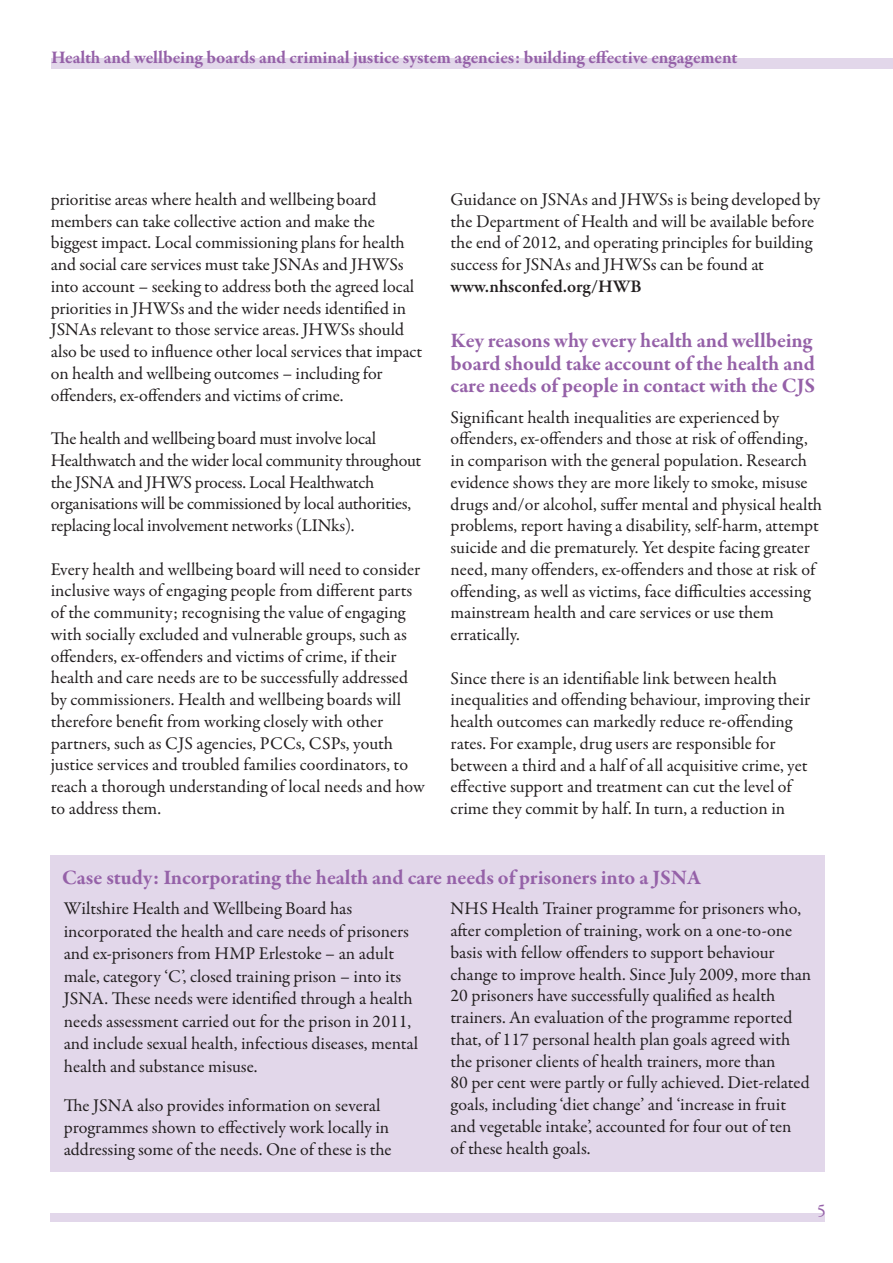
<style>
.page{position:relative;width:893px;height:1263px;background:#fff}
.page>*{position:absolute;margin:0;border:0;box-sizing:border-box;transform-origin:0 0}
.t1{font:700 21px/22.5px "Garamond Premr Pro";color:#9561a8}
.t2{font:18px/21.8px "Garamond Premr Pro";color:#231f20}
.t3{font:700 18px "Garamond Premr Pro";color:#9561a8}
.t4{font:600 18px "Garamond Premr Pro";color:#231f20}
.t5{font:18px "Garamond Premr Pro";color:#9561a8}
</style>
<div class="page">
<div style="left:51px;top:1213px;width:774px;height:9px;background:#e2d7ea"></div>
<div style="left:51px;top:59px;width:841px;height:10px;background:#e2d7ea"></div>
<div style="left:51px;top:855px;width:774px;height:317px;background:#e2d7ea"></div>
<p class="t3" style="left:51px;top:50px;width:688px">Health and wellbeing boards and criminal justice system agencies: building effective engagement</p>
<p class="t2" style="left:51px;top:190px;width:373px">prioritise areas where health and wellbeing board members can take collective action and make the biggest impact. Local commissioning plans for health and social care services must take JSNAs and JHWSs into account – seeking to address both the agreed local priorities in JHWSs and the wider needs identified in JSNAs relevant to those service areas. JHWSs should also be used to influence other local services that impact on health and wellbeing outcomes – including for offenders, ex-offenders and victims of crime.</p>
<p class="t2" style="left:51px;top:429px;width:372px">The health and wellbeing board must involve local Healthwatch and the wider local community throughout the JSNA and JHWS process. Local Healthwatch organisations will be commissioned by local authorities, replacing local involvement networks (LINks).</p>
<p class="t2" style="left:51px;top:560px;width:376px">Every health and wellbeing board will need to consider inclusive ways of engaging people from different parts of the community; recognising the value of engaging with socially excluded and vulnerable groups, such as offenders, ex-offenders and victims of crime, if their health and care needs are to be successfully addressed by commissioners. Health and wellbeing boards will therefore benefit from working closely with other partners, such as CJS agencies, PCCs, CSPs, youth justice services and troubled families coordinators, to reach a thorough understanding of local needs and how to address them.</p>
<p class="t2" style="left:451px;top:190px;width:371px">Guidance on JSNAs and JHWSs is being developed by the Department of Health and will be available before the end of 2012, and operating principles for building success for JSNAs and JHWSs can be found at</p>
<p class="t4" style="left:451px;top:279px;width:193px">www.nhsconfed.org/HWB</p>
<p class="t1" style="left:451px;top:332px;width:366px">Key reasons why every health and wellbeing board should take account of the health and care needs of people in contact with the CJS</p>
<p class="t2" style="left:451px;top:408px;width:373px">Significant health inequalities are experienced by offenders, ex-offenders and those at risk of offending, in comparison with the general population. Research evidence shows they are more likely to smoke, misuse drugs and/or alcohol, suffer mental and physical health problems, report having a disability, self-harm, attempt suicide and die prematurely. Yet despite facing greater need, many offenders, ex-offenders and those at risk of offending, as well as victims, face difficulties accessing mainstream health and care services or use them erratically.</p>
<p class="t2" style="left:451px;top:669px;width:361px">Since there is an identifiable link between health inequalities and offending behaviour, improving their health outcomes can markedly reduce re-offending rates. For example, drug users are responsible for between a third and a half of all acquisitive crime, yet effective support and treatment can cut the level of crime they commit by half. In turn, a reduction in</p>
<p class="t1" style="left:62px;top:868px;width:640px">Case study: Incorporating the health and care needs of prisoners into a JSNA</p>
<p class="t2" style="left:450px;top:900px;width:362px">NHS Health Trainer programme for prisoners who, after completion of training, work on a one-to-one basis with fellow offenders to support behaviour change to improve health. Since July 2009, more than 20 prisoners have successfully qualified as health trainers. An evaluation of the programme reported that, of 117 personal health plan goals agreed with the prisoner clients of health trainers, more than<br>80 per cent were partly or fully achieved. Diet-related goals, including ‘diet change’ and ‘increase in fruit and vegetable intake’, accounted for four out of ten<br>of these health goals.</p>
<p class="t2" style="left:64px;top:899px;width:356px;line-height:22.5px">Wiltshire Health and Wellbeing Board has incorporated the health and care needs of prisoners and ex-prisoners from HMP Erlestoke – an adult male, category ‘C’, closed training prison – into its JSNA. These needs were identified through a health needs assessment carried out for the prison in 2011, and include sexual health, infectious diseases, mental health and substance misuse.</p>
<p class="t2" style="left:64px;top:1096px;width:329px">The JSNA also provides information on several programmes shown to effectively work locally in addressing some of the needs. One of these is the</p>
<p class="t5" style="left:817px;top:1204px;width:10px">5</p>
</div>
